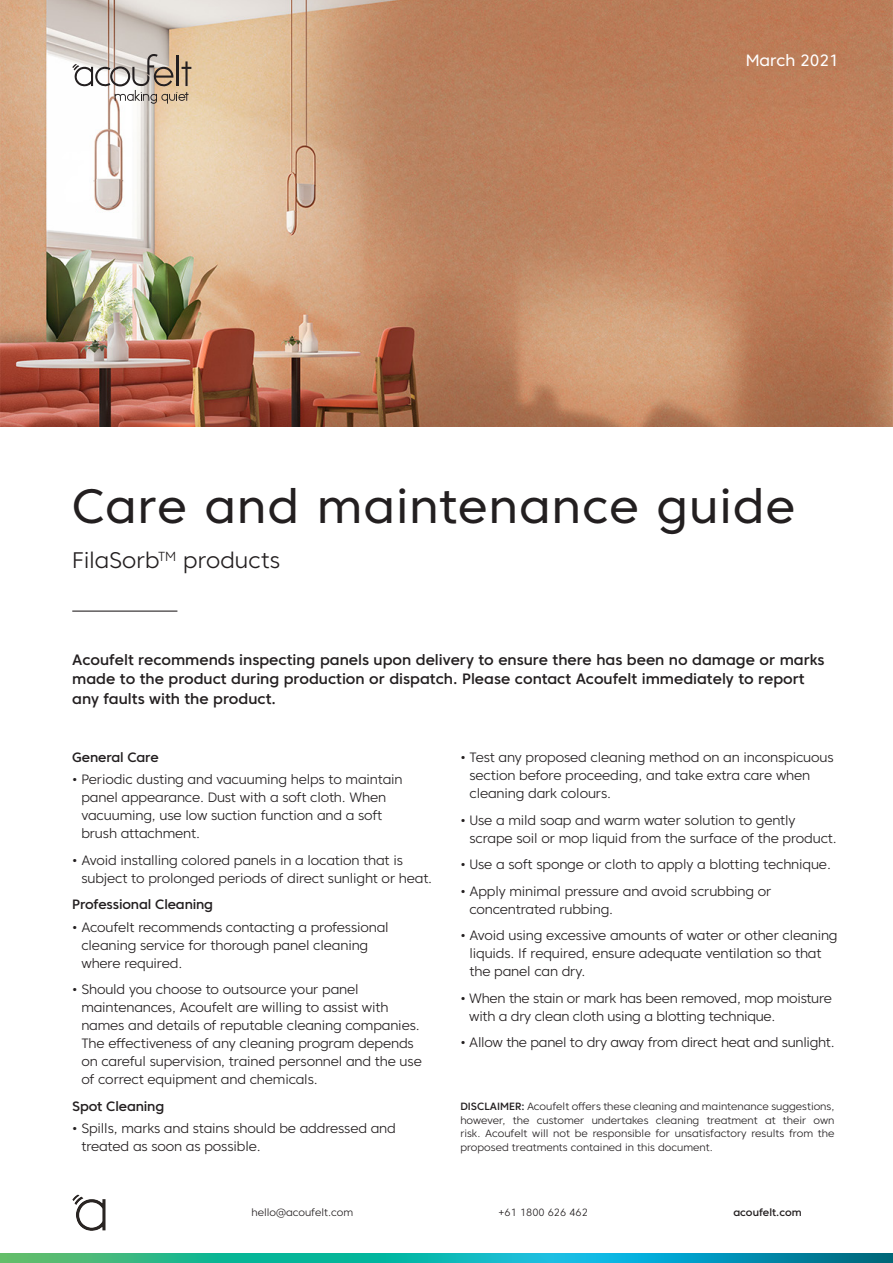
<style>
.page{position:relative;width:893px;height:1263px;background:#fff}
.page>*{position:absolute;margin:0;border:0;box-sizing:border-box;transform-origin:0 0}
.t1{font:48px "Core Sans C 45";letter-spacing:.03em;color:#231f20}
.t2{font:300 22.5px "Core Sans C 35";letter-spacing:.005em;color:#231f20}
.t3{font:16.35px "Core Sans C 45";color:#fff}
.Body_Copy{font:500 15px/19.5px "Core Sans C 55";color:#231f20}
.Body_Copy-2{font:300 13.5px/18px "Core Sans C 35";letter-spacing:-.01em;color:#231f20}
.Body_Copy-3{font:500 13.5px "Core Sans C 55";letter-spacing:-.01em;color:#231f20}
.Body_Copy-4{font:300 10.5px/13.5px "Core Sans C 35";color:#231f20;text-align:justify}
.t4{font:500 10.5px "Core Sans C 55";color:#231f20}
.s1{font-family:"Core Sans C 55";font-weight:500}
</style>
<div class="page">
<img style="left:0;top:0;width:893px;height:426px">
<hr style="left:72px;top:610px;width:105px;height:2px;background:#231f20">
<img style="left:73px;top:1194px;width:33px;height:36px">
<svg style="left:0;top:1253px;width:893px;height:10px;background:#15aba5"></svg>
<svg style="left:72px;top:54px;width:119px;height:50px"></svg>
<p class="t3" style="left:746px;top:50px;width:95px">March 2021</p>
<p class="t1" style="left:72px;top:476px;width:724px">Care and maintenance guide</p>
<p class="t2" style="left:72px;top:546px;width:209px">FilaSorb<sup>TM</sup> products</p>
<p class="Body_Copy" style="left:72px;top:650px;width:754px">Acoufelt recommends inspecting panels upon delivery to ensure there has been no damage or marks made to the product during production or dispatch. Please contact Acoufelt immediately to report any faults with the product.</p>
<p class="Body_Copy-3" style="left:72px;top:749px;width:88px">General Care</p>
<p class="Body_Copy-2" style="left:81px;top:770px;width:323px;text-indent:-9px">• Periodic dusting and vacuuming helps to maintain panel appearance. Dust with a soft cloth. When vacuuming, use low suction function and a soft brush attachment.</p>
<p class="Body_Copy-2" style="left:81px;top:851px;width:352px;text-indent:-9px">• Avoid installing colored panels in a location that is subject to prolonged periods of direct sunlight or heat.</p>
<p class="Body_Copy-3" style="left:72px;top:896px;width:142px">Professional Cleaning</p>
<p class="Body_Copy-2" style="left:81px;top:918px;width:309px;text-indent:-9px">• Acoufelt recommends contacting a professional cleaning service for thorough panel cleaning where required.</p>
<p class="Body_Copy-2" style="left:81px;top:980px;width:342px;text-indent:-9px">• Should you choose to outsource your panel maintenances, Acoufelt are willing to assist with names and details of reputable cleaning companies.<br>The effectiveness of any cleaning program depends on careful supervision, trained personnel and the use of correct equipment and chemicals.</p>
<p class="Body_Copy-3" style="left:72px;top:1097px;width:93px">Spot Cleaning</p>
<p class="Body_Copy-2" style="left:81px;top:1119px;width:316px;text-indent:-9px">• Spills, marks and stains should be addressed and treated as soon as possible.</p>
<p class="Body_Copy-2" style="left:469px;top:748px;width:366px;text-indent:-9px">• Test any proposed cleaning method on an inconspicuous section before proceeding, and take extra care when cleaning dark colours.</p>
<p class="Body_Copy-2" style="left:469px;top:811px;width:369px;text-indent:-9px">• Use a mild soap and warm water solution to gently scrape soil or mop liquid from the surface of the product.</p>
<p class="Body_Copy-2" style="left:460px;top:855px;width:372px">• Use a soft sponge or cloth to apply a blotting technique.</p>
<p class="Body_Copy-2" style="left:469px;top:882px;width:303px;text-indent:-9px">• Apply minimal pressure and avoid scrubbing or concentrated rubbing.</p>
<p class="Body_Copy-2" style="left:469px;top:926px;width:370px;text-indent:-9px">• Avoid using excessive amounts of water or other cleaning liquids. If required, ensure adequate ventilation so that the panel can dry.</p>
<p class="Body_Copy-2" style="left:469px;top:989px;width:364px;text-indent:-9px">• When the stain or mark has been removed, mop moisture with a dry clean cloth using a blotting technique.</p>
<p class="Body_Copy-2" style="left:460px;top:1033px;width:376px">• Allow the panel to dry away from direct heat and sunlight.</p>
<p class="Body_Copy-4" style="left:460px;top:1100px;width:376px"><span class="s1">DISCLAIMER:</span> Acoufelt offers these cleaning and maintenance suggestions, however, the customer undertakes cleaning treatment at their own risk. Acoufelt will not be responsible for unsatisfactory results from the proposed treatments contained in this document.</p>
<p class="Body_Copy-4" style="left:251px;top:1206px;width:103px">hello@acoufelt.com</p>
<p class="Body_Copy-4" style="left:499px;top:1206px;width:91px">+61 1800 626 462</p>
<p class="t4" style="left:733px;top:1206px;width:70px">acoufelt.com</p>
</div>
